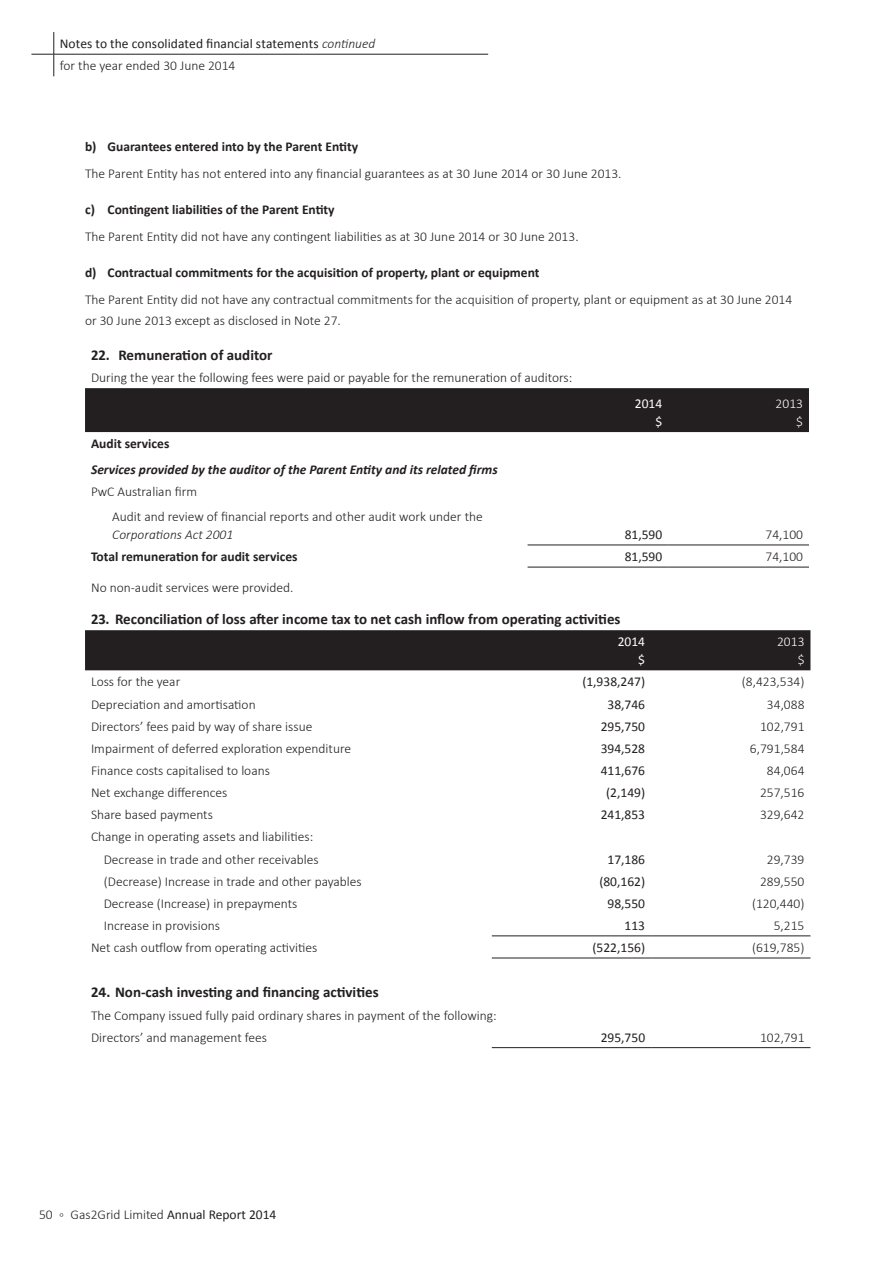
<style>
.page{position:relative;width:893px;height:1263px;background:#fff}
.page>*{position:absolute;margin:0;border:0;box-sizing:border-box;transform-origin:0 0}
.t1{font:700 15px "Calibri";color:#231f20}
.t2{font:300 13.5px "Calibri";color:#231f20}
.t3{font:700 13.5px "Calibri";color:#231f20}
.t4{font:13.5px "Calibri";letter-spacing:.005em;color:#231f20}
.t5{font:italic 700 13.5px "Calibri";color:#231f20}
.t6{font:italic 300 13.5px "Calibri";color:#231f20}
.t7{font:13.5px "Calibri";color:#fff}
.t8{font:300 13.5px "Calibri";color:#fff}
.s1{font-weight:300;font-style:italic}
.s2{font-weight:400}
</style>
<div class="page">
<div style="left:85px;top:388px;width:724px;height:44px;background:#231f20"></div>
<hr style="left:528px;top:545px;width:140px;height:1px;background:#231f20">
<hr style="left:668px;top:545px;width:141px;height:1px;background:#231f20">
<hr style="left:528px;top:567px;width:140px;height:1px;background:#231f20">
<hr style="left:668px;top:567px;width:141px;height:1px;background:#231f20">
<hr style="left:54px;top:54px;width:434px;height:1px;background:#231f20">
<svg style="left:31px;top:32px;width:24px;height:44px"></svg>
<div style="left:85px;top:630px;width:725px;height:40px;background:#231f20"></div>
<hr style="left:492px;top:936px;width:159px;height:1px;background:#231f20">
<hr style="left:651px;top:936px;width:159px;height:1px;background:#231f20">
<hr style="left:492px;top:958px;width:159px;height:1px;background:#231f20">
<hr style="left:651px;top:958px;width:159px;height:1px;background:#231f20">
<hr style="left:492px;top:1047px;width:159px;height:1px;background:#231f20">
<hr style="left:651px;top:1047px;width:159px;height:1px;background:#231f20">
<p class="t4" style="left:60px;top:35px;width:317px">Notes to the consolidated financial statements <span class="s1">continued</span></p>
<p class="t2" style="left:60px;top:57px;width:177px">for the year ended 30 June 2014</p>
<p class="t3" style="left:85px;top:138px;width:275px">b) Guarantees entered into by the Parent Entity</p>
<p class="t2" style="left:85px;top:165px;width:538px">The Parent Entity has not entered into any financial guarantees as at 30 June 2014 or 30 June 2013.</p>
<p class="t3" style="left:85px;top:201px;width:251px">c) Contingent liabilities of the Parent Entity</p>
<p class="t2" style="left:85px;top:228px;width:495px">The Parent Entity did not have any contingent liabilities as at 30 June 2014 or 30 June 2013.</p>
<p class="t3" style="left:85px;top:264px;width:456px">d) Contractual commitments for the acquisition of property, plant or equipment</p>
<p class="t2" style="left:85px;top:291px;width:709px">The Parent Entity did not have any contractual commitments for the acquisition of property, plant or equipment as at 30 June 2014</p>
<p class="t2" style="left:85px;top:312px;width:257px">or 30 June 2013 except as disclosed in Note 27.</p>
<p class="t1" style="left:91px;top:345px;width:183px">22. Remuneration of auditor</p>
<p class="t2" style="left:91px;top:369px;width:483px">During the year the following fees were paid or payable for the remuneration of auditors:</p>
<p class="t7" style="left:635px;top:395px;width:29px">2014</p>
<p class="t7" style="left:655px;top:413px;width:8px">$</p>
<p class="t8" style="left:776px;top:395px;width:29px">2013</p>
<p class="t8" style="left:796px;top:413px;width:8px">$</p>
<p class="t3" style="left:91px;top:435px;width:80px">Audit services</p>
<p class="t5" style="left:91px;top:461px;width:408px">Services provided by the auditor of the Parent Entity and its related firms</p>
<p class="t2" style="left:91px;top:483px;width:107px">PwC Australian firm</p>
<p class="t2" style="left:112px;top:508px;width:372px">Audit and review of financial reports and other audit work under the</p>
<p class="t6" style="left:112px;top:526px;width:122px">Corporations Act 2001</p>
<p class="t4" style="left:625px;top:526px;width:39px">81,590</p>
<p class="t2" style="left:765px;top:526px;width:39px">74,100</p>
<p class="t3" style="left:91px;top:548px;width:208px">Total remuneration for audit services</p>
<p class="t4" style="left:625px;top:548px;width:39px">81,590</p>
<p class="t2" style="left:765px;top:548px;width:39px">74,100</p>
<p class="t2" style="left:91px;top:579px;width:204px">No non-audit services were provided.</p>
<p class="t1" style="left:91px;top:610px;width:531px">23. Reconciliation of loss after income tax to net cash inflow from operating activities</p>
<p class="t7" style="left:618px;top:633px;width:29px">2014</p>
<p class="t7" style="left:638px;top:651px;width:8px">$</p>
<p class="t8" style="left:777px;top:633px;width:29px">2013</p>
<p class="t8" style="left:798px;top:651px;width:8px">$</p>
<p class="t2" style="left:91px;top:674px;width:91px">Loss for the year</p>
<p class="t4" style="left:582px;top:673px;width:64px">(1,938,247)</p>
<p class="t2" style="left:742px;top:674px;width:64px">(8,423,534)</p>
<p class="t2" style="left:91px;top:696px;width:166px">Depreciation and amortisation</p>
<p class="t4" style="left:608px;top:695px;width:39px">38,746</p>
<p class="t2" style="left:767px;top:696px;width:39px">34,088</p>
<p class="t2" style="left:91px;top:718px;width:223px">Directors’ fees paid by way of share issue</p>
<p class="t4" style="left:601px;top:718px;width:46px">295,750</p>
<p class="t2" style="left:760px;top:718px;width:46px">102,791</p>
<p class="t2" style="left:91px;top:740px;width:262px">Impairment of deferred exploration expenditure</p>
<p class="t4" style="left:601px;top:740px;width:46px">394,528</p>
<p class="t2" style="left:750px;top:740px;width:56px">6,791,584</p>
<p class="t2" style="left:91px;top:762px;width:180px">Finance costs capitalised to loans</p>
<p class="t4" style="left:601px;top:762px;width:46px">411,676</p>
<p class="t2" style="left:767px;top:762px;width:39px">84,064</p>
<p class="t2" style="left:91px;top:784px;width:138px">Net exchange differences</p>
<p class="t4" style="left:606px;top:784px;width:40px">(2,149)</p>
<p class="t2" style="left:760px;top:784px;width:46px">257,516</p>
<p class="t2" style="left:91px;top:806px;width:123px">Share based payments</p>
<p class="t4" style="left:601px;top:806px;width:46px">241,853</p>
<p class="t2" style="left:760px;top:806px;width:46px">329,642</p>
<p class="t2" style="left:91px;top:828px;width:224px">Change in operating assets and liabilities:</p>
<p class="t2" style="left:104px;top:851px;width:216px">Decrease in trade and other receivables</p>
<p class="t4" style="left:607px;top:850px;width:39px">17,186</p>
<p class="t2" style="left:767px;top:851px;width:39px">29,739</p>
<p class="t2" style="left:104px;top:873px;width:259px">(Decrease) Increase in trade and other payables</p>
<p class="t4" style="left:599px;top:873px;width:47px">(80,162)</p>
<p class="t2" style="left:760px;top:873px;width:46px">289,550</p>
<p class="t2" style="left:104px;top:895px;width:195px">Decrease (Increase) in prepayments</p>
<p class="t4" style="left:607px;top:895px;width:39px">98,550</p>
<p class="t2" style="left:752px;top:895px;width:54px">(120,440)</p>
<p class="t2" style="left:104px;top:917px;width:118px">Increase in provisions</p>
<p class="t4" style="left:625px;top:917px;width:22px">113</p>
<p class="t2" style="left:774px;top:917px;width:32px">5,215</p>
<p class="t2" style="left:91px;top:939px;width:228px">Net cash outflow from operating activities</p>
<p class="t4" style="left:592px;top:939px;width:54px">(522,156)</p>
<p class="t2" style="left:752px;top:939px;width:54px">(619,785)</p>
<p class="t1" style="left:91px;top:983px;width:289px">24. Non-cash investing and financing activities</p>
<p class="t2" style="left:91px;top:1007px;width:407px">The Company issued fully paid ordinary shares in payment of the following:</p>
<p class="t2" style="left:91px;top:1029px;width:178px">Directors’ and management fees</p>
<p class="t4" style="left:601px;top:1028px;width:46px">295,750</p>
<p class="t2" style="left:760px;top:1029px;width:46px">102,791</p>
<p class="t2" style="left:39px;top:1206px;width:239px">50 ◦ Gas2Grid Limited <span class="s2">Annual Report 2014</span></p>
</div>
